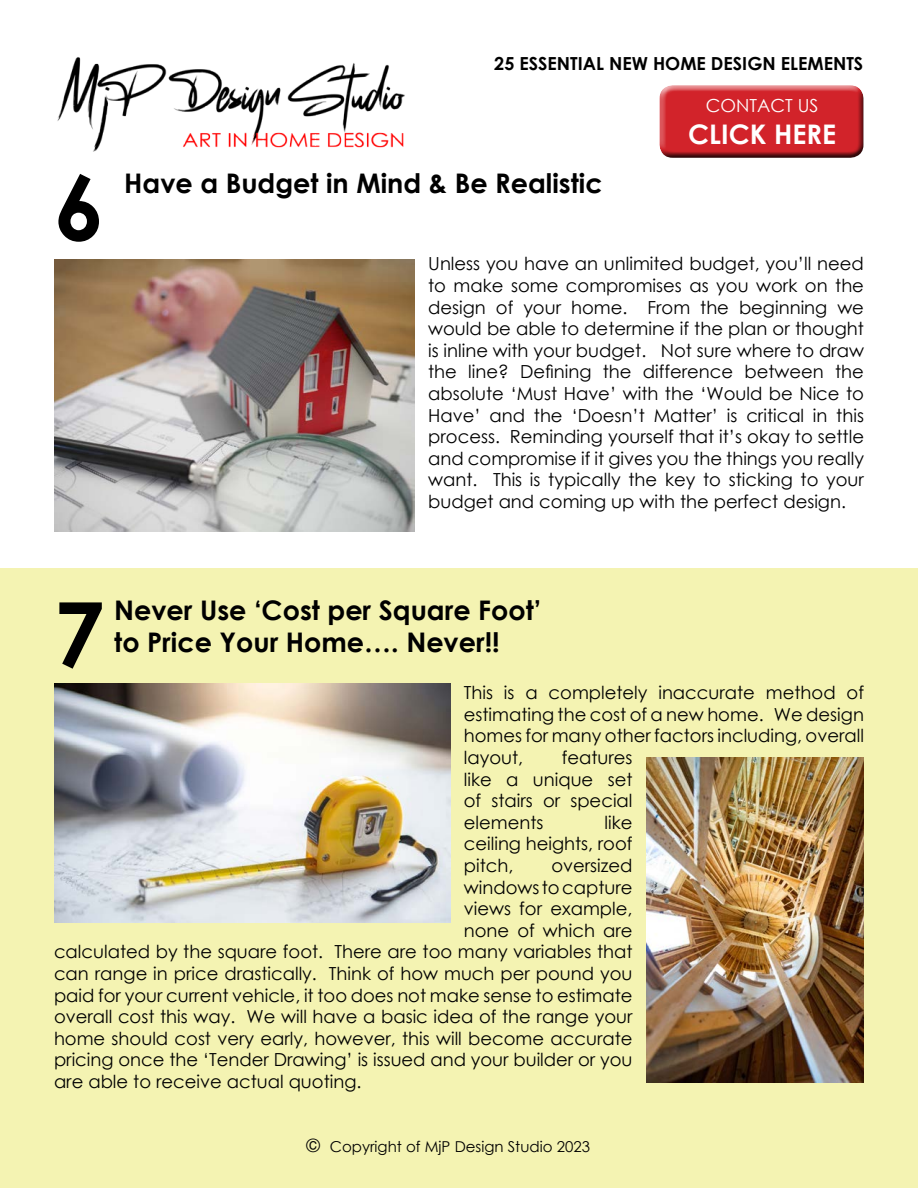
<style>
.page{position:relative;width:918px;height:1188px;background:#fff}
.page>*{position:absolute;margin:0;border:0;box-sizing:border-box;transform-origin:0 0}
.t1{font:700 90px "Century Gothic";color:#000}
.t2{font:700 27px/32.4px "Century Gothic";color:#000}
.t3{font:700 27px "Century Gothic";color:#fff}
.t4{font:18px/21.6px "Century Gothic";color:#000;text-align:justify}
.t5{font:700 18px "Century Gothic";color:#000}
.t6{font:18px "Century Gothic";color:#fff}
.t7{font:15px "Century Gothic";color:#000}
.s1{font-size:18px}
</style>
<div class="page">
<div style="left:0;top:569px;width:918px;height:619px;background:#f4f3b2"></div>
<img style="left:57px;top:57px;width:348px;height:95px">
<img style="left:54px;top:259px;width:361px;height:273px">
<img style="left:54px;top:683px;width:396px;height:240px">
<img style="left:646px;top:757px;width:218px;height:325px">
<div style="left:658px;top:83px;width:207px;height:68px;background:#fff;opacity:.75"></div>
<div style="left:658px;top:88px;width:207px;height:70px;background:#000;opacity:.75"></div>
<p class="t5" style="left:494px;top:50px;width:371px">25 ESSENTIAL NEW HOME DESIGN ELEMENTS</p>
<p class="t6" style="left:706px;top:93px;width:114px">CONTACT US</p>
<h2 class="t3" style="left:688px;top:114px;width:149px">CLICK HERE</h2>
<h1 class="t1" style="left:54px;top:139px;width:52px">6</h1>
<h2 class="t2" style="left:124px;top:166px;width:480px">Have a Budget in Mind &amp; Be Realistic</h2>
<p class="t4" style="left:428px;top:253px;width:437px">Unless you have an unlimited budget, you’ll need to make some compromises as you work on the design of your home. From the beginning we would be able to determine if the plan or thought is inline with your budget. Not sure where to draw the line? Defining the difference between the absolute ‘Must Have’ with the ‘Would be Nice to Have’ and the ‘Doesn’t Matter’ is critical in this process. Reminding yourself that it’s okay to settle and compromise if it gives you the things you really want. This is typically the key to sticking to your budget and coming up with the perfect design.</p>
<h1 class="t1" style="left:54px;top:566px;width:52px">7</h1>
<h2 class="t2" style="left:114px;top:593px;width:429px">Never Use ‘Cost per Square Foot’ to Price Your Home…. Never!!</h2>
<p class="t4" style="left:464px;top:682px;width:402px">This is a completely inaccurate method of estimating the cost of a new home. We design homes for many other factors including, overall layout,</p>
<p class="t4" style="left:464px;top:746px;width:170px;text-indent:98px">features like a unique set of stairs or special elements</p>
<p class="t4" style="left:464px;top:811px;width:170px;text-indent:141px">like ceiling heights, roof pitch,</p>
<p class="t4" style="left:551px;top:854px;width:83px">oversized</p>
<p class="t4" style="left:464px;top:876px;width:170px">windows to capture</p>
<p class="t4" style="left:464px;top:898px;width:170px">views for example,</p>
<p class="t4" style="left:464px;top:919px;width:170px">none of which are</p>
<p class="t4" style="left:54px;top:941px;width:580px">calculated by the square foot. There are too many variables that</p>
<p class="t4" style="left:54px;top:962px;width:580px">can range in price drastically. Think of how much per pound you</p>
<p class="t4" style="left:54px;top:984px;width:580px">paid for your current vehicle, it too does not make sense to estimate</p>
<p class="t4" style="left:54px;top:1006px;width:580px">overall cost this way. We will have a basic idea of the range your</p>
<p class="t4" style="left:54px;top:1027px;width:580px">home should cost very early, however, this will become accurate</p>
<p class="t4" style="left:54px;top:1049px;width:580px">pricing once the ‘Tender Drawing’ is issued and your builder or you</p>
<p class="t4" style="left:54px;top:1070px;width:309px">are able to receive actual quoting.</p>
<p class="t7" style="left:306px;top:1136px;width:285px"><span class="s1">©</span> Copyright of MjP Design Studio 2023</p>
</div>
